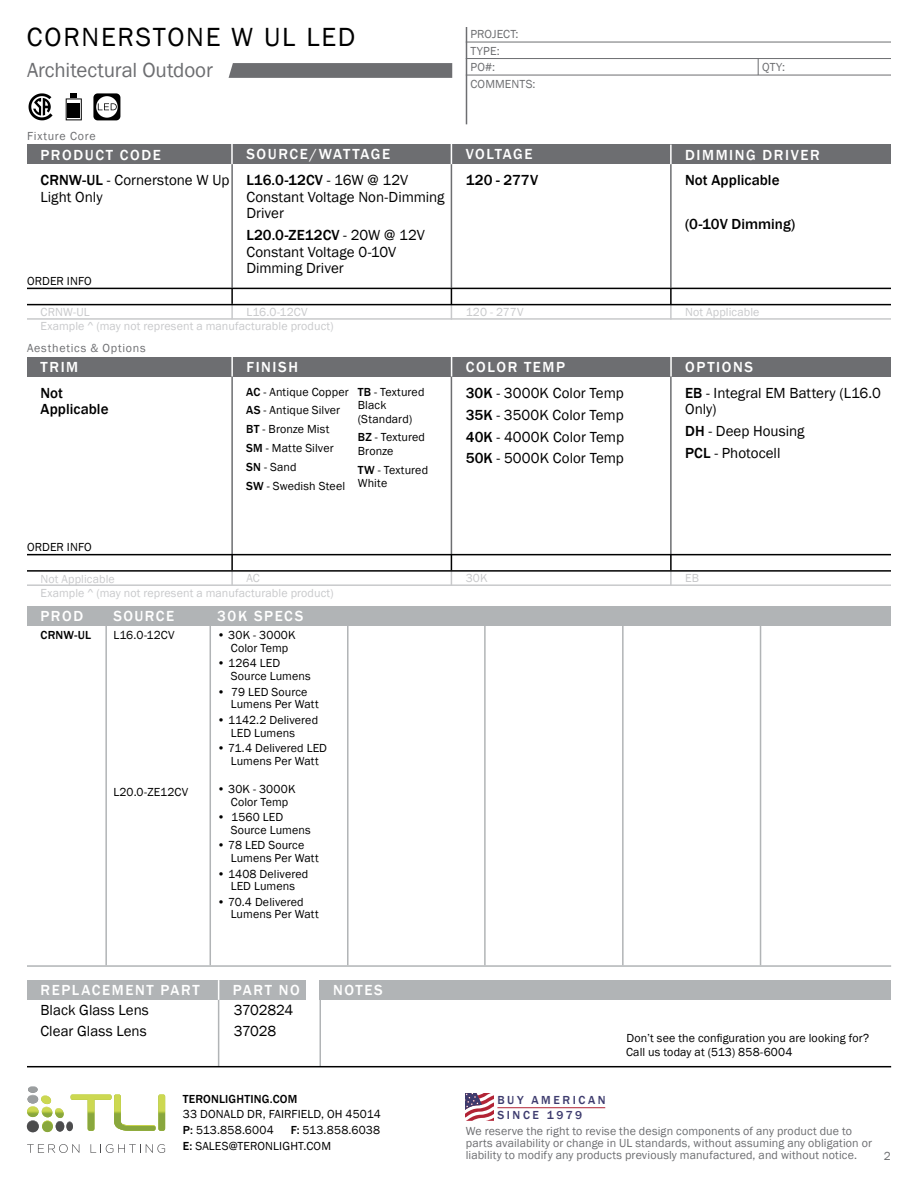
<style>
.page{position:relative;width:918px;height:1188px;background:#fff}
.page>*{position:absolute;margin:0;border:0;box-sizing:border-box;transform-origin:0 0}
.t1{font:27px "Franklin Gothic";letter-spacing:.065em;color:#000}
.t2{font:21px "Franklin Gothic";letter-spacing:-.005em;color:#6d6e71}
.t3{font:15px/16.5px "Franklin Gothic";color:#000}
.t4{font:500 15px "Franklin Gothic";letter-spacing:.105em;color:#fff}
.t5{font:500 15px/16.5px "Franklin Gothic";letter-spacing:.005em;color:#000}
.t6{font:15px/20.4px "Franklin Gothic";letter-spacing:-.02em;color:#000}
.t7{font:12px/12.8px "Franklin Gothic";letter-spacing:.01em;color:#000}
.t8{font:12px/12px "Franklin Gothic";letter-spacing:.01em;color:#6d6e71}
.t9{font:12px "Franklin Gothic";letter-spacing:.01em;color:#c8c9cb}
.t10{font:500 12px "Franklin Gothic";letter-spacing:.015em;color:#000}
.t11{font:500 12px/15px "Franklin Gothic";letter-spacing:.215em;color:#3d3b6e}
.t12{font:12px "Franklin Gothic";letter-spacing:.065em;color:#6d6e71}
.t13{font:12px "Franklin Gothic";letter-spacing:.06em;color:#6d6e71}
.s1{font-weight:500}
</style>
<div class="page">
<hr style="left:218px;top:997px;width:1px;height:70px;background:#b1b4b6">
<hr style="left:231px;top:370px;width:2px;height:185px;background:#6d6e71">
<hr style="left:670px;top:370px;width:2px;height:185px;background:#6d6e71">
<hr style="left:451px;top:370px;width:1px;height:185px;background:#6d6e71">
<hr style="left:231px;top:158px;width:2px;height:130px;background:#6d6e71">
<hr style="left:670px;top:158px;width:2px;height:130px;background:#6d6e71">
<hr style="left:451px;top:158px;width:1px;height:130px;background:#6d6e71">
<div style="left:27px;top:145px;width:864px;height:19px;background:#6d6e71"></div>
<hr style="left:466px;top:27px;width:1px;height:97px;background:#6d6e71">
<hr style="left:466px;top:42px;width:425px;height:1px;background:#6d6e71">
<hr style="left:466px;top:58px;width:425px;height:1px;background:#6d6e71">
<hr style="left:466px;top:75px;width:425px;height:1px;background:#6d6e71">
<hr style="left:231px;top:141px;width:2px;height:23px;background:#fff">
<svg style="left:670px;top:145px;width:2px;height:19px"></svg>
<svg style="left:451px;top:145px;width:1px;height:19px"></svg>
<div style="left:27px;top:357px;width:864px;height:20px;background:#6d6e71"></div>
<div style="left:27px;top:606px;width:864px;height:20px;background:#b1b4b6"></div>
<hr style="left:231px;top:351px;width:2px;height:26px;background:#fff">
<hr style="left:670px;top:354px;width:2px;height:23px;background:#fff">
<svg style="left:451px;top:357px;width:1px;height:20px"></svg>
<div style="left:27px;top:980px;width:279px;height:20px;background:#b1b4b6"></div>
<div style="left:320px;top:980px;width:571px;height:20px;background:#b1b4b6"></div>
<svg style="left:758px;top:59px;width:1px;height:16px"></svg>
<svg style="left:670px;top:289px;width:2px;height:29px"></svg>
<svg style="left:451px;top:289px;width:1px;height:29px"></svg>
<svg style="left:231px;top:289px;width:2px;height:29px"></svg>
<hr style="left:27px;top:288px;width:864px;height:1px;background:#000">
<hr style="left:27px;top:304px;width:864px;height:1px;background:#000">
<hr style="left:27px;top:318px;width:864px;height:2px;background:#c8c9cb">
<svg style="left:670px;top:555px;width:2px;height:29px"></svg>
<svg style="left:451px;top:555px;width:1px;height:29px"></svg>
<svg style="left:231px;top:555px;width:2px;height:29px"></svg>
<hr style="left:27px;top:554px;width:864px;height:1px;background:#000">
<hr style="left:27px;top:570px;width:864px;height:2px;background:#000">
<hr style="left:27px;top:584px;width:864px;height:2px;background:#c8c9cb">
<hr style="left:105px;top:610px;width:2px;height:355px;background:#b1b4b6">
<hr style="left:622px;top:610px;width:2px;height:355px;background:#b1b4b6">
<hr style="left:760px;top:610px;width:1px;height:355px;background:#b1b4b6">
<hr style="left:210px;top:610px;width:1px;height:355px;background:#b1b4b6">
<hr style="left:347px;top:610px;width:2px;height:355px;background:#b1b4b6">
<hr style="left:484px;top:610px;width:2px;height:355px;background:#b1b4b6">
<hr style="left:27px;top:965px;width:864px;height:2px;background:#b1b4b6">
<svg style="left:218px;top:980px;width:1px;height:20px"></svg>
<hr style="left:320px;top:997px;width:1px;height:70px;background:#b1b4b6">
<svg style="left:229px;top:63px;width:223px;height:15px;background:#6f7073"></svg>
<svg style="left:66px;top:93px;width:16px;height:27px"></svg>
<svg style="left:93px;top:93px;width:27px;height:27px"></svg>
<svg style="left:29px;top:93px;width:24px;height:27px"></svg>
<hr style="left:27px;top:1066px;width:864px;height:1px;background:#000">
<svg style="left:466px;top:1093px;width:28px;height:28px"></svg>
<hr style="left:497px;top:1107px;width:108px;height:1px;background:#b22335">
<svg style="left:27px;top:1086px;width:138px;height:46px"></svg>
<svg style="left:27px;top:1144px;width:52px;height:9px"></svg>
<svg style="left:91px;top:1144px;width:74px;height:9px"></svg>
<h1 class="t1" style="left:27px;top:20px;width:330px">CORNERSTONE W UL LED</h1>
<h2 class="t2" style="left:27px;top:57px;width:187px">Architectural Outdoor</h2>
<p class="t13" style="left:27px;top:129px;width:70px">Fixture Core</p>
<p class="t8" style="left:470px;top:26px;width:50px;line-height:16.4px">PROJECT:<br>TYPE:</p>
<p class="t8" style="left:470px;top:78px;width:67px">COMMENTS:</p>
<p class="t8" style="left:470px;top:61px;width:26px">PO#:</p>
<p class="t8" style="left:762px;top:61px;width:24px">QTY:</p>
<p class="t4" style="left:40px;top:146px;width:122px">PRODUCT CODE</p>
<p class="t4" style="left:246px;top:145px;width:145px">SOURCE/WATTAGE</p>
<p class="t4" style="left:466px;top:145px;width:68px">VOLTAGE</p>
<p class="t4" style="left:685px;top:146px;width:136px">DIMMING DRIVER</p>
<p class="t3" style="left:40px;top:172px;width:191px"><span class="s1">CRNW-UL</span> - Cornerstone W Up<br>Light Only</p>
<p class="t3" style="left:246px;top:172px;width:200px"><span class="s1">L16.0-12CV</span> - 16W @ 12V<br>Constant Voltage Non-Dimming<br>Driver</p>
<p class="t3" style="left:246px;top:227px;width:180px"><span class="s1">L20.0-ZE12CV</span> - 20W @ 12V<br>Constant Voltage 0-10V<br>Dimming Driver</p>
<p class="t7" style="left:27px;top:275px;width:66px">ORDER INFO</p>
<p class="t5" style="left:466px;top:172px;width:74px">120 - 277V</p>
<p class="t5" style="left:685px;top:172px;width:96px">Not Applicable</p>
<p class="t5" style="left:685px;top:216px;width:112px">(0-10V Dimming)</p>
<p class="t9" style="left:41px;top:305px;width:51px">CRNW-UL</p>
<p class="t9" style="left:246px;top:305px;width:63px">L16.0-12CV</p>
<p class="t9" style="left:466px;top:305px;width:59px">120 - 277V</p>
<p class="t9" style="left:685px;top:305px;width:76px">Not Applicable</p>
<p class="t9" style="left:40px;top:319px;width:295px">Example ^ (may not represent a manufacturable product)</p>
<p class="t12" style="left:27px;top:341px;width:120px">Aesthetics &amp; Options</p>
<p class="t4" style="left:41px;top:358px;width:39px">TRIM</p>
<p class="t4" style="left:247px;top:358px;width:53px">FINISH</p>
<p class="t4" style="left:466px;top:358px;width:101px">COLOR TEMP</p>
<p class="t4" style="left:685px;top:358px;width:69px">OPTIONS</p>
<p class="t5" style="left:40px;top:385px;width:70px">Not<br>Applicable</p>
<p class="t7" style="left:27px;top:541px;width:66px">ORDER INFO</p>
<p class="t7" style="left:246px;top:382px;width:104px;line-height:18.9px"><span class="s1">AC</span> - Antique Copper<br><span class="s1">AS</span> - Antique Silver<br><span class="s1">BT</span> - Bronze Mist<br><span class="s1">SM</span> - Matte Silver<br><span class="s1">SN</span> - Sand<br><span class="s1">SW</span> - Swedish Steel</p>
<p class="t7" style="left:358px;top:385px;width:68px;line-height:13.5px"><span class="s1">TB</span> - Textured<br>Black (Standard)</p>
<p class="t7" style="left:358px;top:431px;width:69px;line-height:13.5px"><span class="s1">BZ</span> - Textured<br>Bronze</p>
<p class="t7" style="left:358px;top:463px;width:72px;line-height:13.5px"><span class="s1">TW</span> - Textured<br>White</p>
<p class="t3" style="left:466px;top:382px;width:160px;line-height:21.9px;text-align:justify"><span class="s1">30K</span> - 3000K Color Temp <span class="s1">35K</span> - 3500K Color Temp <span class="s1">40K</span> - 4000K Color Temp <span class="s1">50K</span> - 5000K Color Temp</p>
<p class="t3" style="left:685px;top:385px;width:197px"><span class="s1">EB</span> - Integral EM Battery (L16.0<br>Only)</p>
<p class="t3" style="left:685px;top:420px;width:121px;line-height:21.9px"><span class="s1">DH</span> - Deep Housing<br><span class="s1">PCL</span> - Photocell</p>
<p class="t9" style="left:41px;top:571px;width:76px">Not Applicable</p>
<p class="t9" style="left:246px;top:571px;width:15px">AC</p>
<p class="t9" style="left:466px;top:571px;width:23px">30K</p>
<p class="t9" style="left:685px;top:571px;width:15px">EB</p>
<p class="t9" style="left:40px;top:585px;width:295px">Example ^ (may not represent a manufacturable product)</p>
<p class="t4" style="left:40px;top:606px;width:44px">PROD</p>
<p class="t4" style="left:113px;top:606px;width:62px">SOURCE</p>
<p class="t10" style="left:40px;top:628px;width:52px">CRNW-UL</p>
<p class="t7" style="left:113px;top:629px;width:63px">L16.0-12CV</p>
<p class="t7" style="left:113px;top:786px;width:76px">L20.0-ZE12CV</p>
<p class="t4" style="left:217px;top:606px;width:88px">30K SPECS</p>
<p class="t7" style="left:217px;top:629px;width:80px;text-align:center">• 30K - 3000K<br>Color Temp</p>
<p class="t7" style="left:231px;top:657px;width:81px;text-indent:-13px">• 1264 LED<br>Source Lumens</p>
<p class="t7" style="left:231px;top:685px;width:90px;text-indent:-13px">• 79 LED Source<br>Lumens Per Watt</p>
<p class="t7" style="left:231px;top:714px;width:89px;text-indent:-13px">• 1142.2 Delivered<br>LED Lumens</p>
<p class="t7" style="left:217px;top:742px;width:111px;text-align:center">• 71.4 Delivered LED<br>Lumens Per Watt</p>
<p class="t7" style="left:217px;top:783px;width:80px;text-align:center">• 30K - 3000K<br>Color Temp</p>
<p class="t7" style="left:231px;top:811px;width:81px;text-indent:-13px">• 1560 LED<br>Source Lumens</p>
<p class="t7" style="left:231px;top:839px;width:90px;text-indent:-13px">• 78 LED Source<br>Lumens Per Watt</p>
<p class="t7" style="left:217px;top:867px;width:93px;text-align:center">• 1408 Delivered<br>LED Lumens</p>
<p class="t7" style="left:231px;top:896px;width:90px;text-indent:-13px">• 70.4 Delivered<br>Lumens Per Watt</p>
<p class="t4" style="left:40px;top:981px;width:161px">REPLACEMENT PART</p>
<p class="t4" style="left:233px;top:981px;width:69px">PART NO</p>
<p class="t4" style="left:333px;top:981px;width:51px">NOTES</p>
<p class="t3" style="left:41px;top:1001px;width:110px;line-height:20.4px">Black Glass Lens<br>Clear Glass Lens</p>
<p class="t6" style="left:234px;top:1001px;width:61px">3702824<br>37028</p>
<p class="t7" style="left:626px;top:1032px;width:245px;line-height:13.5px">Don’t see the configuration you are looking for?<br>Call us today at (513) 858-6004</p>
<p class="t10" style="left:183px;top:1091px;width:116px">TERONLIGHTING.COM</p>
<p class="t7" style="left:183px;top:1107px;width:200px;line-height:15.8px">33 DONALD DR, FAIRFIELD, OH 45014<br><span class="s1">P:</span> 513.858.6004</p>
<p class="t11" style="left:497px;top:1093px;width:110px">BUY AMERICAN<br>SINCE 1979</p>
<p class="t7" style="left:183px;top:1123px;width:199px;line-height:15.8px;text-indent:108px"><span class="s1">F:</span> 513.858.6038<br><span class="s1">E:</span> SALES@TERONLIGHT.COM</p>
<p class="t8" style="left:466px;top:1125px;width:408px">We reserve the right to revise the design components of any product due to parts availability or change in UL standards, without assuming any obligation or liability to modify any products previously manufactured, and without notice.</p>
<p class="t8" style="left:884px;top:1150px;width:9px">2</p>
</div>
